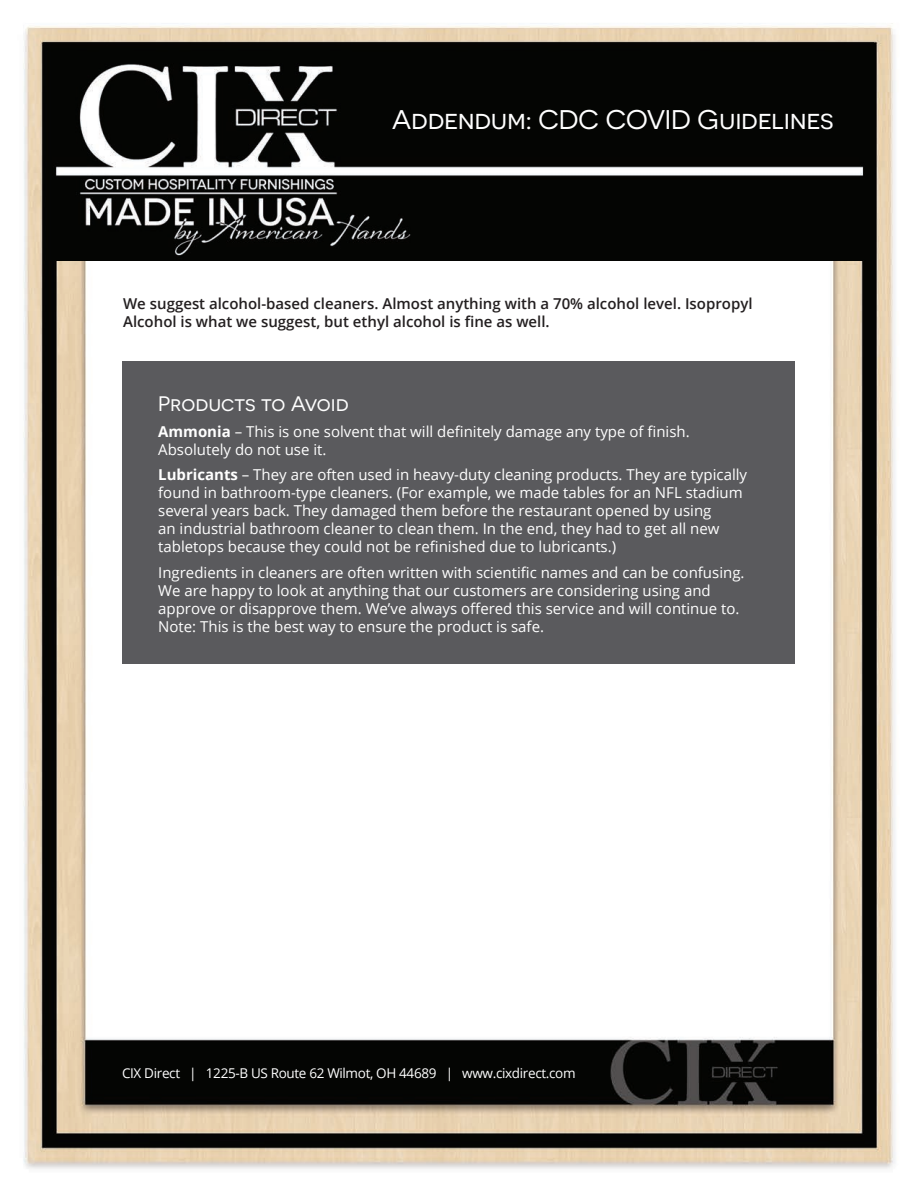
<style>
.page{position:relative;width:918px;height:1188px;background:#fff}
.page>*{position:absolute;margin:0;border:0;box-sizing:border-box;transform-origin:0 0}
.t1{font:27px "Novecentosanswide";letter-spacing:-.01em;color:#fff}
.t2{font:21px "Novecentosanswide";color:#fff}
.t3{font:15px/18px "Open Sans";color:#fff}
.t4{font:600 15px/18px "Open Sans";color:#231f20}
.t5{font:13.5px "Open Sans";letter-spacing:-.025em;color:#fff}
.s1{font-weight:700}
</style>
<div class="page">
<img style="left:23px;top:23px;width:872px;height:1146px">
<img style="left:43px;top:42px;width:831px;height:218px">
<div style="left:122px;top:362px;width:673px;height:302px;background:#5a5a5d"></div>
<h1 class="t1" style="left:392px;top:104px;width:443px">Addendum: CDC COVID Guidelines</h1>
<p class="t4" style="left:123px;top:294px;width:631px">We suggest alcohol-based cleaners. Almost anything with a 70% alcohol level. Isopropyl<br>Alcohol is what we suggest, but ethyl alcohol is fine as well.</p>
<h2 class="t2" style="left:158px;top:391px;width:192px">Products to Avoid</h2>
<p class="t3" style="left:158px;top:422px;width:533px"><span class="s1">Ammonia</span> – This is one solvent that will definitely damage any type of finish.<br>Absolutely do not use it.</p>
<p class="t3" style="left:158px;top:465px;width:590px"><span class="s1">Lubricants</span> – They are often used in heavy-duty cleaning products. They are typically found in bathroom-type cleaners. (For example, we made tables for an NFL stadium several years back. They damaged them before the restaurant opened by using<br>an industrial bathroom cleaner to clean them. In the end, they had to get all new tabletops because they could not be refinished due to lubricants.)</p>
<p class="t3" style="left:158px;top:563px;width:588px">Ingredients in cleaners are often written with scientific names and can be confusing.<br>We are happy to look at anything that our customers are considering using and approve or disapprove them. We’ve always offered this service and will continue to.<br>Note: This is the best way to ensure the product is safe.</p>
<p class="t5" style="left:122px;top:1064px;width:455px">CIX Direct | 1225-B US Route 62 Wilmot, OH 44689 | www.cixdirect.com</p>
</div>
